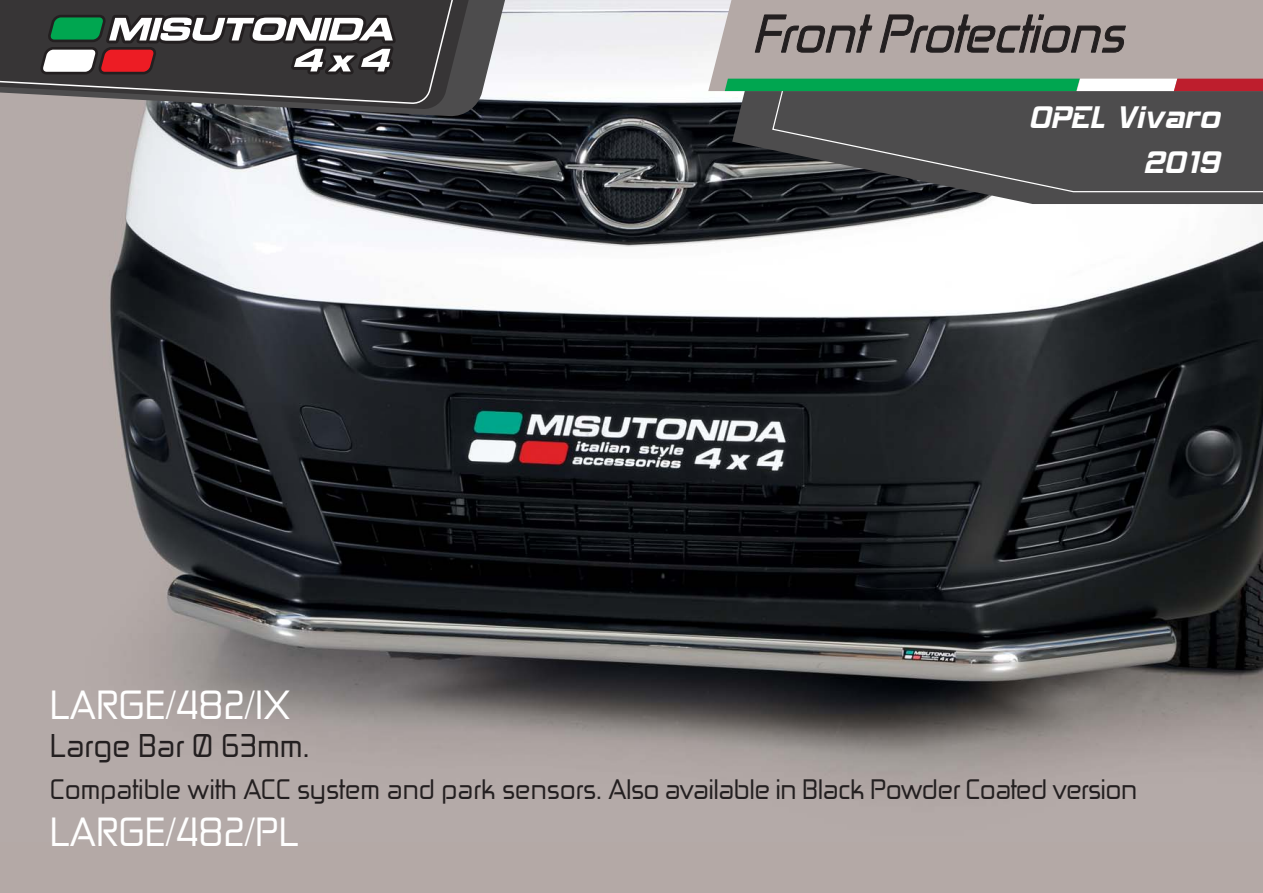
<style>
.page{position:relative;width:1263px;height:893px;background:#b4a9a6}
.page>*{position:absolute;margin:0;border:0;box-sizing:border-box;transform-origin:0 0}
.t1{font:italic 51px "Zekton Rg";color:#231f20}
.t2{font:39px "Zekton Rg";color:#fff}
.t3{font:37.5px/45px "Hemi Head 426";color:#fff;text-align:right}
.t4{font:31.5px "Zekton Rg";color:#231f20}
.t5{font:27px "Zekton Rg";letter-spacing:-.02em;color:#231f20}
</style>
<div class="page">
<img style="left:110px;top:0;width:1153px;height:778px">
<svg style="left:732px;top:91px;width:531px;height:113px;background:#3e3f41"></svg>
<svg style="left:110px;top:0;width:415px;height:117px;background:#919296"></svg>
<svg style="left:110px;top:0;width:382px;height:110px;background:#5b5b5d"></svg>
<svg style="left:771px;top:91px;width:492px;height:102px;background:#4c4b4c"></svg>
<svg style="left:0;top:0;width:479px;height:105px;background:#4a4849"></svg>
<svg style="left:708px;top:0;width:555px;height:91px"></svg>
<svg style="left:754px;top:14px;width:375px;height:39px"></svg>
<svg style="left:40px;top:0;width:361px;height:80px;background:#605d5a"></svg>
<svg style="left:725px;top:79px;width:538px;height:12px;background:#4d9f6a"></svg>
<h1 class="t1" style="left:752px;top:16px;width:384px">Front Protections</h1>
<h3 class="t3" style="left:1028px;top:97px;width:192px">OPEL Vivaro<br>2019</h3>
<h2 class="t2" style="left:50px;top:692px;width:242px">LARGE/482/IX</h2>
<p class="t4" style="left:50px;top:735px;width:261px">Large Bar Ø 63mm.</p>
<p class="t5" style="left:50px;top:780px;width:1089px">Compatible with ACC system and park sensors. Also available in Black Powder Coated version</p>
<h2 class="t2" style="left:50px;top:818px;width:250px">LARGE/482/PL</h2>
</div>
